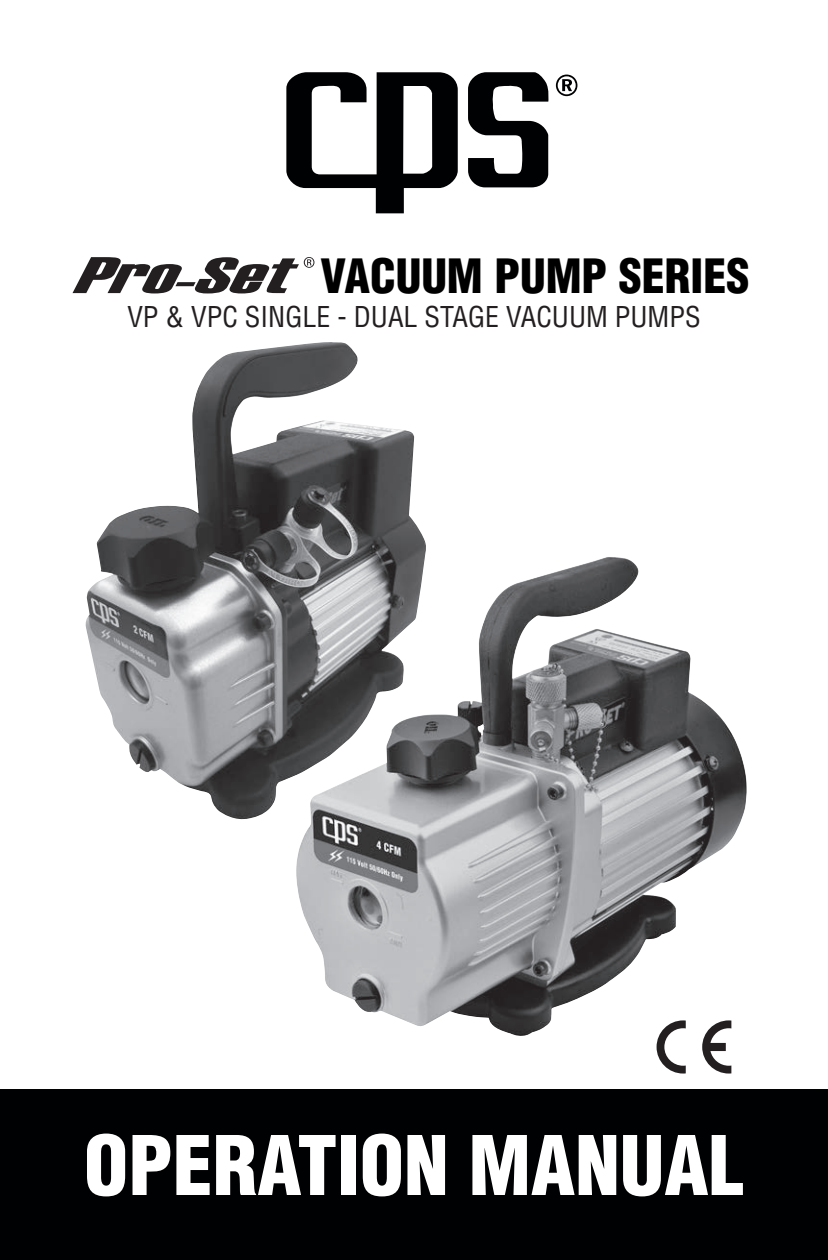
<style>
.page{position:relative;width:828px;height:1260px;background:#fff}
.page>*{position:absolute;margin:0;border:0;box-sizing:border-box;transform-origin:0 0}
.t1{font:900 condensed 80px "Helvetica";color:#fff}
.t2{font:900 condensed 46.2px "Helvetica";color:#000}
.t3{font:condensed 28px "Helvetica";color:#231f20}
</style>
<div class="page">
<svg style="left:73px;top:257px;width:241px;height:36px"></svg>
<div style="left:0;top:1090px;width:828px;height:170px;background:#000103"></div>
<svg style="left:468px;top:72px;width:81px;height:115px"></svg>
<svg style="left:286px;top:72px;width:172px;height:141px"></svg>
<svg style="left:556px;top:75px;width:21px;height:21px"></svg>
<img style="left:85px;top:342px;width:341px;height:478px">
<img style="left:295px;top:557px;width:452px;height:479px">
<svg style="left:657px;top:1020px;width:29px;height:54px"></svg>
<svg style="left:702px;top:1020px;width:29px;height:54px"></svg>
<p class="t2" style="left:320px;top:247px;width:431px">VACUUM PUMP SERIES</p>
<p class="t3" style="left:127px;top:299px;width:575px">VP &amp; VPC SINGLE - DUAL STAGE VACUUM PUMPS</p>
<p class="t1" style="left:84px;top:1115px;width:662px">OPERATION MANUAL</p>
</div>
